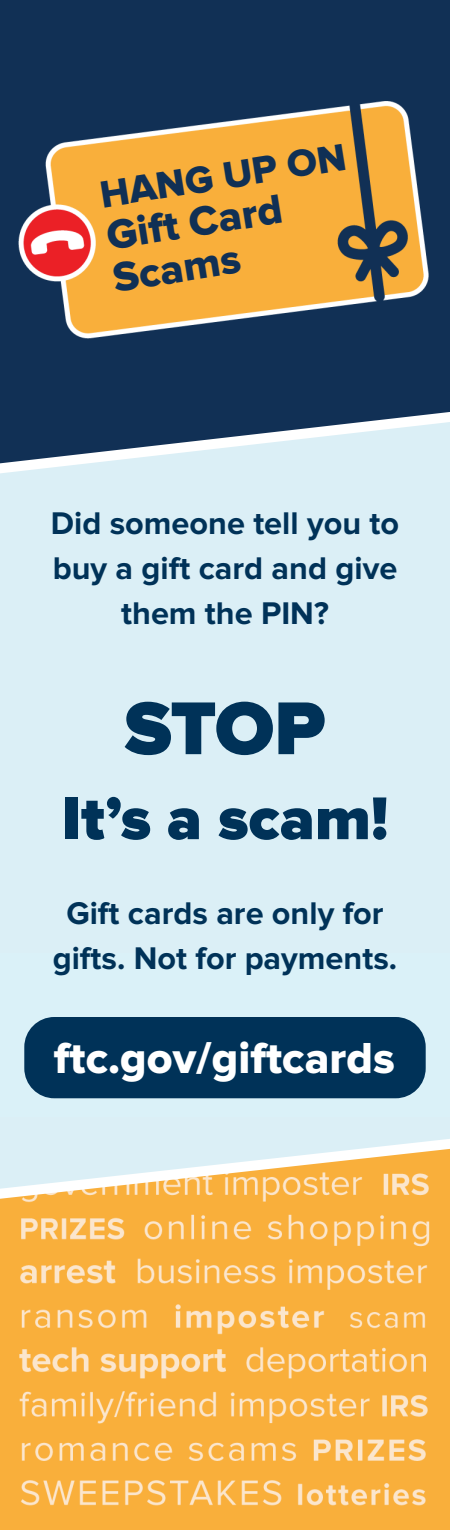
<style>
.page{position:relative;width:450px;height:1530px;background:#fff}
.page>*{position:absolute;margin:0;border:0;box-sizing:border-box;transform-origin:0 0}
.the_3_points{font:900 77.5px "Proxima Nova";color:#003258}
.the_3_points-2{font:900 62.5px "Proxima Nova";color:#003258}
.the_3_points-3{font:45px "Proxima Nova Extrabld";color:#fff}
.t1{font:42.75px/42.5px "Proxima Nova Extrabld";color:#103055}
.t2{font:39.25px "Proxima Nova Extrabld";color:#103055}
.the_3_points-4{font:700 32.5px/45px "Proxima Nova";color:#003258;text-align:center}
</style>
<div class="page">
<img style="left:0;top:0;width:450px;height:1530px">
<svg style="left:0;top:403px;width:450px;height:79px;background:#869db0"></svg>
<svg style="left:0;top:1130px;width:450px;height:77px;background:#ecd8af"></svg>
<div style="left:0;top:953px;width:450px;height:163px;background:#daf1f8"></div>
<div style="left:24px;top:1017px;width:402px;height:81px;background:#003258;border-radius:30px"></div>
<p class="t2" style="left:97px;top:173px;width:250px;rotate:-9deg">HANG UP ON</p>
<p class="t1" style="left:104px;top:216px;width:179px;rotate:-9deg">Gift Card<br>Scams</p>
<p class="the_3_points-4" style="left:51px;top:502px;width:350px">Did someone tell you to buy a gift card and give them the PIN?</p>
<p class="the_3_points" style="left:124px;top:684px;width:203px">STOP</p>
<p class="the_3_points-2" style="left:62px;top:782px;width:328px">It’s a scam!</p>
<p class="the_3_points-4" style="left:53px;top:892px;width:346px">Gift cards are only for gifts. Not for payments.</p>
<p class="the_3_points-3" style="left:54px;top:1032px;width:343px">ftc.gov/giftcards</p>
</div>
